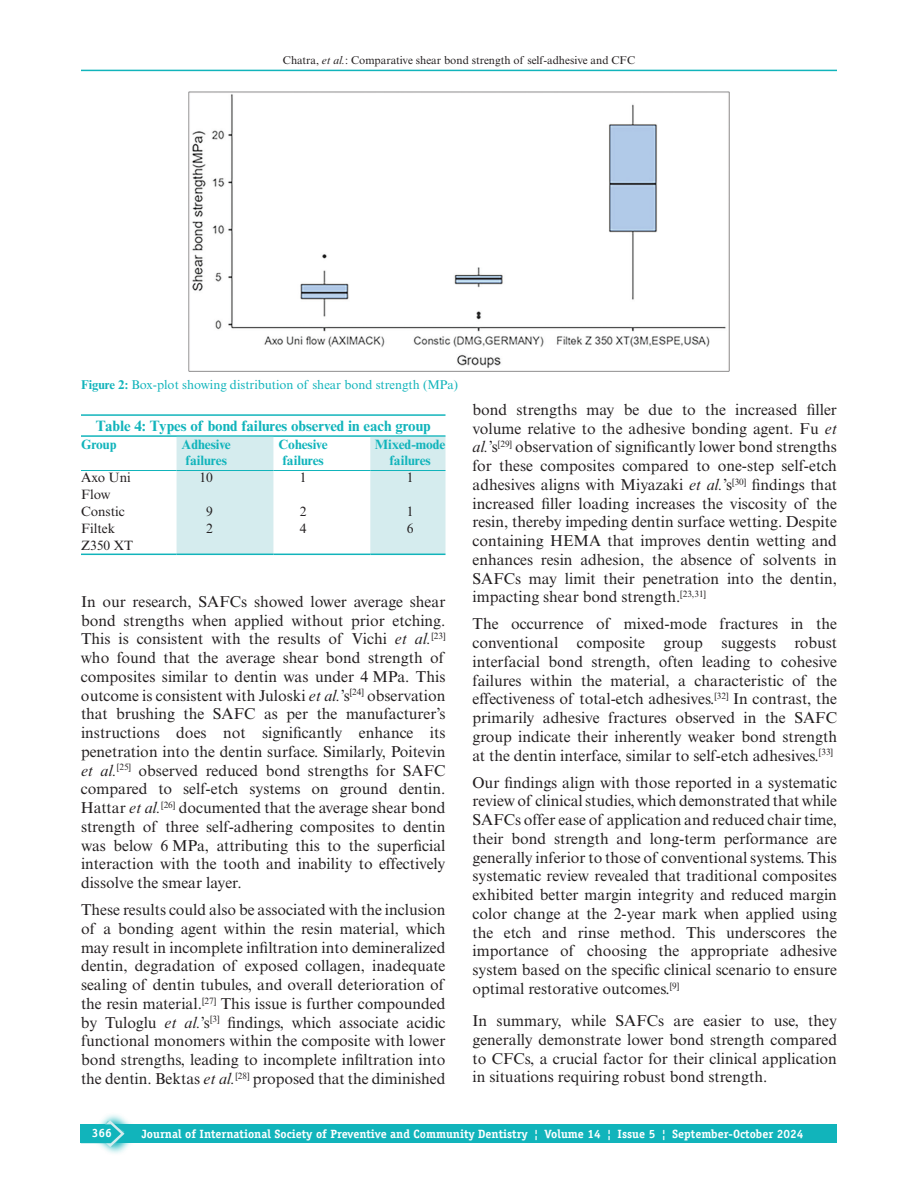
<style>
.page{position:relative;width:918px;height:1188px;background:#fff}
.page>*{position:absolute;margin:0;border:0;box-sizing:border-box;transform-origin:0 0}
.t1{font:15.75px/18.8px "Times New Roman MT Std";color:#231f20;text-align:justify}
.t2{font:700 15px "Times New Roman MT Std";color:#11b4bb}
.t3{font:700 13.5px/16.5px "Times New Roman MT Std";color:#11b4bb}
.t4{font:13.5px/16.5px "Times New Roman MT Std";color:#231f20}
.t5{font:12.75px "Times New Roman MT Std";color:#11b4bb}
.t6{font:700 12px "Officina Serif";color:#fff}
.t7{font:11.25px "Times New Roman MT Std";color:#231f20}
.s1{font-style:italic}
.s2{font-weight:700}
</style>
<div class="page">
<div style="left:81px;top:1124px;width:756px;height:19px;background:#11b4bb"></div>
<svg style="left:102px;top:1114px;width:29px;height:40px"></svg>
<svg style="left:81px;top:1120px;width:44px;height:27px"></svg>
<hr style="left:81px;top:70px;width:756px;height:1px;background:#11b4bb">
<img style="left:188px;top:92px;width:542px;height:280px">
<hr style="left:81px;top:414px;width:365px;height:2px;background:#11b4bb">
<hr style="left:81px;top:435px;width:365px;height:2px;background:#11b4bb">
<svg style="left:177px;top:437px;width:269px;height:117px"></svg>
<hr style="left:81px;top:470px;width:96px;height:1px;background:#11b4bb">
<hr style="left:177px;top:470px;width:96px;height:1px;background:#11b4bb">
<hr style="left:273px;top:470px;width:97px;height:1px;background:#11b4bb">
<hr style="left:370px;top:470px;width:75px;height:1px;background:#11b4bb">
<hr style="left:81px;top:554px;width:96px;height:1px;background:#11b4bb">
<hr style="left:177px;top:554px;width:96px;height:1px;background:#11b4bb">
<hr style="left:273px;top:554px;width:97px;height:1px;background:#11b4bb">
<hr style="left:370px;top:554px;width:75px;height:1px;background:#11b4bb">
<p class="t7" style="left:283px;top:54px;width:354px">Chatra, <span class="s1">et al.</span>: Comparative shear bond strength of self-adhesive and CFC</p>
<p class="t5" style="left:81px;top:377px;width:379px"><span class="s2">Figure 2:</span> Box-plot showing distribution of shear bond strength (MPa)</p>
<p class="t2" style="left:96px;top:416px;width:336px">Table 4: Types of bond failures observed in each group</p>
<p class="t3" style="left:81px;top:436px;width:37px">Group</p>
<p class="t3" style="left:182px;top:436px;width:51px">Adhesive failures</p>
<p class="t3" style="left:279px;top:436px;width:51px">Cohesive failures</p>
<p class="t3" style="left:375px;top:436px;width:72px;text-align:center">Mixed-mode failures</p>
<p class="t4" style="left:81px;top:470px;width:51px">Axo Uni<br>Flow</p>
<p class="t4" style="left:200px;top:470px;width:15px">10</p>
<p class="t4" style="left:300px;top:470px;width:8px">1</p>
<p class="t4" style="left:407px;top:470px;width:8px">1</p>
<p class="t4" style="left:81px;top:503px;width:45px">Constic</p>
<p class="t4" style="left:206px;top:503px;width:8px">9</p>
<p class="t4" style="left:300px;top:503px;width:8px">2</p>
<p class="t4" style="left:407px;top:503px;width:8px">1</p>
<p class="t4" style="left:81px;top:521px;width:54px">Filtek<br>Z350 XT</p>
<p class="t4" style="left:206px;top:521px;width:8px">2</p>
<p class="t4" style="left:300px;top:521px;width:8px">4</p>
<p class="t4" style="left:407px;top:521px;width:8px">6</p>
<p class="t1" style="left:81px;top:592px;width:366px">In our research, SAFCs showed lower average shear bond strengths when applied without prior etching.<br>This is consistent with the results of Vichi <span class="s1">et al.</span><sup>[23] </sup>who found that the average shear bond strength of composites similar to dentin was under 4 MPa. This outcome is consistent with Juloski <span class="s1">et al.</span>’s<sup>[24]</sup> observation that brushing the SAFC as per the manufacturer’s instructions does not significantly enhance its penetration into the dentin surface. Similarly, Poitevin <span class="s1">et al.</span><sup>[25]</sup> observed reduced bond strengths for SAFC compared to self-etch systems on ground dentin.<br>Hattar <span class="s1">et al.</span><sup>[26]</sup> documented that the average shear bond strength of three self-adhering composites to dentin was below 6 MPa, attributing this to the superficial interaction with the tooth and inability to effectively dissolve the smear layer.</p>
<p class="t1" style="left:81px;top:900px;width:366px">These results could also be associated with the inclusion of a bonding agent within the resin material, which may result in incomplete infiltration into demineralized dentin, degradation of exposed collagen, inadequate sealing of dentin tubules, and overall deterioration of the resin material.<sup>[27]</sup> This issue is further compounded by Tuloglu <span class="s1">et al.</span>’s<sup>[3]</sup> findings, which associate acidic functional monomers within the composite with lower bond strengths, leading to incomplete infiltration into the dentin. Bektas <span class="s1">et al.</span><sup>[28]</sup> proposed that the diminished</p>
<p class="t1" style="left:472px;top:400px;width:366px">bond strengths may be due to the increased filler volume relative to the adhesive bonding agent. Fu <span class="s1">et al.</span>’s<sup>[29]</sup> observation of significantly lower bond strengths for these composites compared to one-step self-etch adhesives aligns with Miyazaki <span class="s1">et al.</span>’s<sup>[30]</sup> findings that increased filler loading increases the viscosity of the resin, thereby impeding dentin surface wetting. Despite containing HEMA that improves dentin wetting and enhances resin adhesion, the absence of solvents in SAFCs may limit their penetration into the dentin, impacting shear bond strength.<sup>[23,31]</sup></p>
<p class="t1" style="left:472px;top:615px;width:366px">The occurrence of mixed-mode fractures in the conventional composite group suggests robust interfacial bond strength, often leading to cohesive failures within the material, a characteristic of the effectiveness of total-etch adhesives.<sup>[32]</sup> In contrast, the primarily adhesive fractures observed in the SAFC group indicate their inherently weaker bond strength at the dentin interface, similar to self-etch adhesives.<sup>[33]</sup></p>
<p class="t1" style="left:472px;top:773px;width:366px">Our findings align with those reported in a systematic review of clinical studies, which demonstrated that while SAFCs offer ease of application and reduced chair time, their bond strength and long-term performance are generally inferior to those of conventional systems. This systematic review revealed that traditional composites exhibited better margin integrity and reduced margin color change at the 2-year mark when applied using the etch and rinse method. This underscores the importance of choosing the appropriate adhesive system based on the specific clinical scenario to ensure optimal restorative outcomes.<sup>[9]</sup></p>
<p class="t1" style="left:472px;top:1011px;width:366px">In summary, while SAFCs are easier to use, they generally demonstrate lower bond strength compared to CFCs, a crucial factor for their clinical application in situations requiring robust bond strength.</p>
<p class="t6" style="left:92px;top:1126px;width:22px">366</p>
<p class="t6" style="left:142px;top:1126px;width:663px">Journal of International Society of Preventive and Community Dentistry ¦ Volume 14 ¦ Issue 5 ¦ September-October 2024</p>
</div>
